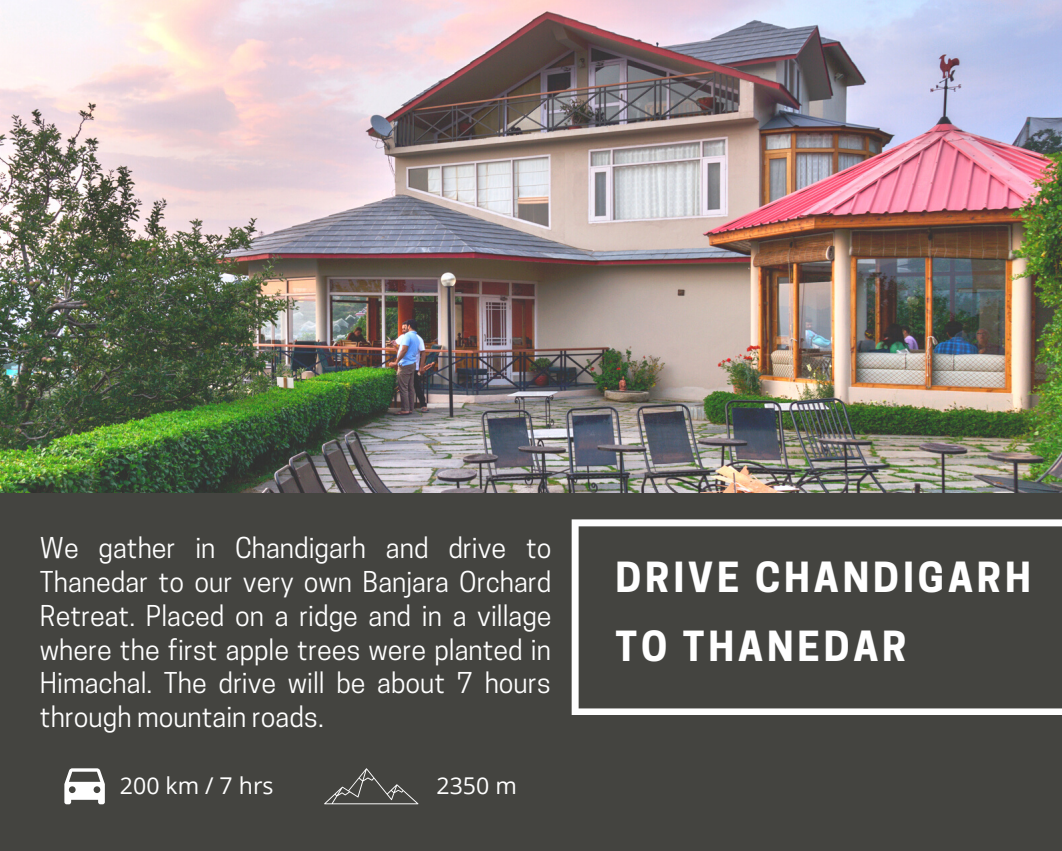
<style>
.page{position:relative;width:1062px;height:851px;background:#fff}
.page>*{position:absolute;margin:0;border:0;box-sizing:border-box;transform-origin:0 0}
.t1{font:700 39px/69.8px "Cooper Hewitt";letter-spacing:.1em;color:#fff}
.t2{font:27px/33.8px "Cooper Hewitt";color:#fff;text-align:justify}
.t3{font:23.1px "Open Sans";color:#fff}
</style>
<div class="page">
<div style="left:0;top:0;width:1062px;height:850px;background:#444440"></div>
<svg style="left:324px;top:768px;width:94px;height:36px"></svg>
<svg style="left:64px;top:768px;width:41px;height:36px"></svg>
<svg style="left:572px;top:519px;width:490px;height:196px"></svg>
<img style="left:0;top:0;width:1062px;height:492px">
<p class="t2" style="left:40px;top:534px;width:513px">We gather in Chandigarh and drive to Thanedar to our very own Banjara Orchard Retreat. Placed on a ridge and in a village where the first apple trees were planted in Himachal. The drive will be about 7 hours through mountain roads.</p>
<p class="t3" style="left:120px;top:769px;width:155px">200 km / 7 hrs</p>
<p class="t3" style="left:437px;top:769px;width:82px">2350 m</p>
<p class="t1" style="left:615px;top:547px;width:417px">DRIVE CHANDIGARH<br>TO THANEDAR</p>
</div>
